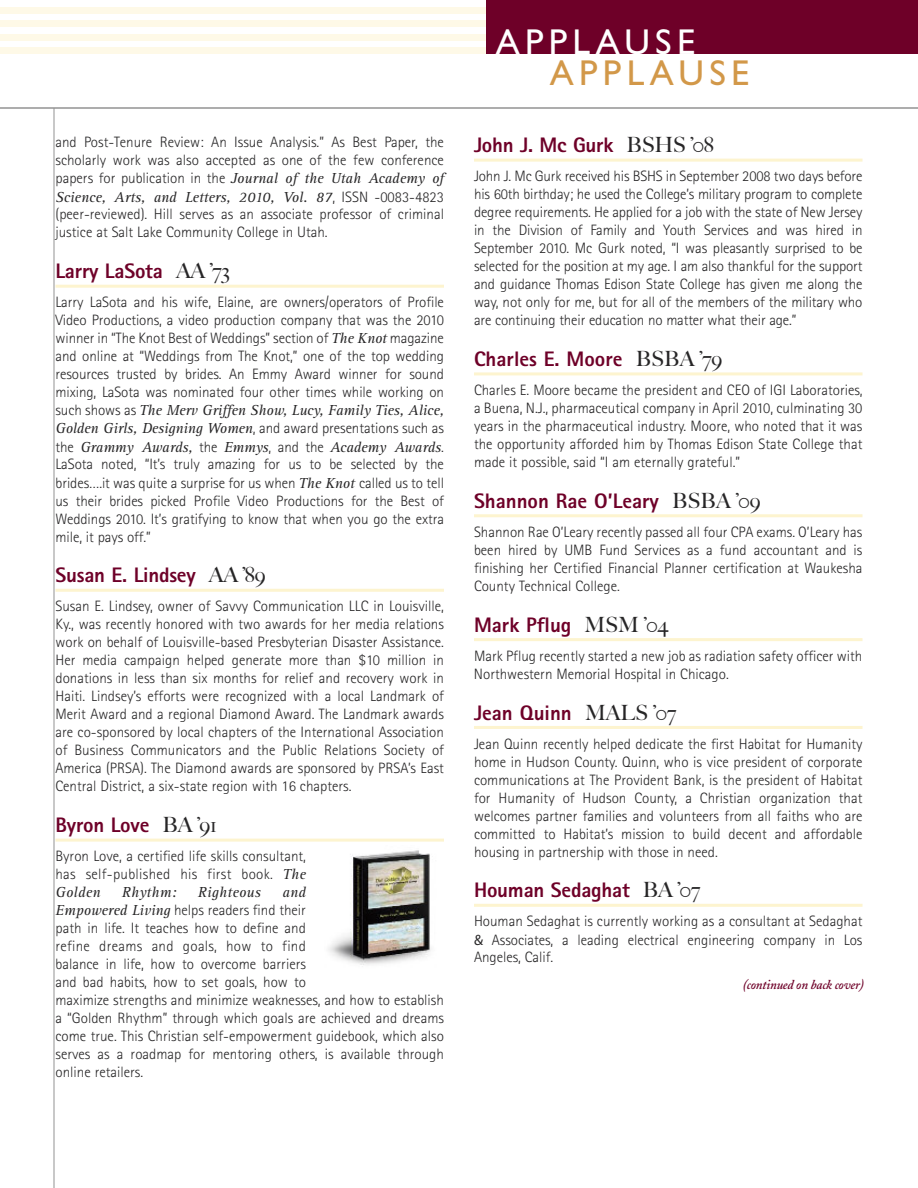
<style>
.page{position:relative;width:918px;height:1188px;background:#fff}
.page>*{position:absolute;margin:0;border:0;box-sizing:border-box;transform-origin:0 0}
.t1{font:36px "Gill Sans";letter-spacing:.15em;color:#fff}
.t2{font:36px "Gill Sans";letter-spacing:.15em;color:#d29849}
.t3{font:800 21px "Rotis Sans Serif";letter-spacing:-.01em;color:#6e0028}
.t4{font:300 15px/18px "Rotis Sans Serif";color:#272627;text-align:justify}
.t5{font:italic 15px "Rotis Serif";letter-spacing:-.005em;color:#272627}
.t6{font:italic 15px "Rotis Serif";letter-spacing:.02em;color:#272627}
.t7{font:italic 600 13.5px "Adobe Caslon";letter-spacing:-.01em;color:#6e0028;scale:.95 1}
.s1{font-family:"Rotis Serif";font-weight:400;font-style:italic}
.s2{font-family:"Rotis Sans Serif";font-weight:300;font-style:normal}
.s3{font-family:"Big Caslon";font-weight:500;color:#272627}
.s4{font-family:"Myriad Pro";font-weight:400}
</style>
<div class="page">
<hr style="left:54px;top:108px;width:1px;height:1080px;background:#939393">
<hr style="left:0;top:108px;width:918px;height:1px;background:#939393">
<div style="left:0;top:7px;width:499px;height:6px;background:#fef9e7"></div>
<div style="left:0;top:20px;width:499px;height:7px;background:#fef9e7"></div>
<div style="left:0;top:34px;width:499px;height:6px;background:#fef9e7"></div>
<div style="left:0;top:47px;width:499px;height:7px;background:#fef9e7"></div>
<div style="left:486px;top:0;width:432px;height:54px;background:#6e0028"></div>
<hr style="left:56px;top:285px;width:388px;height:3px;background:#fdf4cf">
<hr style="left:56px;top:589px;width:388px;height:3px;background:#fdf4cf">
<hr style="left:56px;top:839px;width:388px;height:3px;background:#fdf4cf">
<img style="left:328px;top:850px;width:103px;height:115px">
<hr style="left:474px;top:159px;width:388px;height:3px;background:#fdf4cf">
<hr style="left:474px;top:372px;width:388px;height:3px;background:#fdf4cf">
<hr style="left:474px;top:514px;width:388px;height:3px;background:#fdf4cf">
<hr style="left:474px;top:638px;width:388px;height:3px;background:#fdf4cf">
<hr style="left:474px;top:726px;width:388px;height:3px;background:#fdf4cf">
<hr style="left:474px;top:904px;width:388px;height:3px;background:#fdf4cf">
<p class="t4" style="left:55px;top:135px;width:390px">and Post-Tenure Review: An Issue Analysis.” As Best Paper, the scholarly work was also accepted as one of the few conference papers for publication in the <span class="s1">Journal of the Utah Academy of</span></p>
<p class="t5" style="left:56px;top:192px;width:390px">Science, Arts, and Letters, 2010, Vol. 87<span class="s2">, ISSN -0083-4823</span></p>
<p class="t4" style="left:56px;top:207px;width:390px">(peer-reviewed). Hill serves as an associate professor of criminal justice at Salt Lake Community College in Utah.</p>
<h2 class="t3" style="left:56px;top:264px;width:176px">Larry LaSota <span class="s3">AA ’73</span></h2>
<p class="t4" style="left:55px;top:295px;width:390px">Larry LaSota and his wife, Elaine, are owners/operators of Profile Video Productions, a video production company that was the 2010 winner in “The Knot Best of Weddings” section of <span class="s1">The Knot</span> magazine and online at “Weddings from The Knot,” one of the top wedding resources trusted by brides. An Emmy Award winner for sound mixing, LaSota was nominated four other times while working on</p>
<p class="t5" style="left:56px;top:405px;width:390px"><span class="s2">such shows as</span> The Merv Griffen Show, Lucy, Family Ties, Alice,</p>
<p class="t4" style="left:55px;top:421px;width:390px"><span class="s1">Golden Girls, Designing Women</span>, and award presentations such as</p>
<p class="t5" style="left:55px;top:442px;width:390px"><span class="s2">the</span> Grammy Awards, <span class="s2">the</span> Emmys<span class="s2">, and the</span> Academy Awards<span class="s2">.</span></p>
<p class="t4" style="left:55px;top:457px;width:390px">LaSota noted, “It’s truly amazing for us to be selected by the brides….it was quite a surprise for us when <span class="s1">The Knot</span> called us to tell us their brides picked Profile Video Productions for the Best of Weddings 2010. It’s gratifying to know that when you go the extra mile, it pays off.”</p>
<h2 class="t3" style="left:56px;top:568px;width:212px">Susan E. Lindsey <span class="s3">AA ’89</span></h2>
<p class="t4" style="left:56px;top:599px;width:390px">Susan E. Lindsey, owner of Savvy Communication LLC in Louisville, Ky., was recently honored with two awards for her media relations work on behalf of Louisville-based Presbyterian Disaster Assistance.<br>Her media campaign helped generate more than $10 million in donations in less than six months for relief and recovery work in Haiti. Lindsey’s efforts were recognized with a local Landmark of Merit Award and a regional Diamond Award. The Landmark awards are co-sponsored by local chapters of the International Association of Business Communicators and the Public Relations Society of America (PRSA). The Diamond awards are sponsored by PRSA’s East Central District, a six-state region with 16 chapters.</p>
<h2 class="t3" style="left:56px;top:818px;width:163px">Byron Love <span class="s3">BA ’91</span></h2>
<p class="t4" style="left:55px;top:849px;width:252px">Byron Love, a certified life skills consultant, has self-published his first book. <span class="s1">The</span></p>
<p class="t5" style="left:55px;top:887px;width:47px">Golden</p>
<p class="t5" style="left:122px;top:887px;width:56px">Rhythm:</p>
<p class="t6" style="left:198px;top:887px;width:65px">Righteous</p>
<p class="t5" style="left:282px;top:887px;width:25px">and</p>
<p class="t4" style="left:55px;top:903px;width:390px;text-align:left"><span class="s1">Empowered Living</span> helps readers find their<br>path in life. It teaches how to define and<br>refine dreams and goals, how to find<br>balance in life, how to overcome barriers<br>and bad habits, how to set goals, how to<br>maximize strengths and minimize weaknesses, and how to establish a “Golden Rhythm” through which goals are achieved and dreams come true. This Christian self-empowerment guidebook, which also serves as a roadmap for mentoring others, is available through online retailers.</p>
<h1 class="t1" style="left:496px;top:21px;width:201px">APPLAUSE</h1>
<h1 class="t2" style="left:550px;top:52px;width:201px">APPLAUSE</h1>
<h2 class="t3" style="left:474px;top:138px;width:242px">John J. Mc Gurk <span class="s3">BSHS ’08</span></h2>
<p class="t4" style="left:474px;top:169px;width:390px">John J. Mc Gurk received his BSHS in September 2008 two days before his 60th birthday; he used the College’s military program to complete degree requirements. He applied for a job with the state of New Jersey in the Division of Family and Youth Services and was hired in September 2010. Mc Gurk noted, “I was pleasantly surprised to be selected for the position at my age. I am also thankful for the support and guidance Thomas Edison State College has given me along the way, not only for me, but for all of the members of the military who are continuing their education no matter what their age.”</p>
<h2 class="t3" style="left:474px;top:352px;width:250px">Charles E. Moore <span class="s3">BSBA ’79</span></h2>
<p class="t4" style="left:474px;top:382px;width:390px">Charles E. Moore became the president and CEO of IGI Laboratories, a Buena, N.J., pharmaceutical company in April 2010, culminating 30 years in the pharmaceutical industry. Moore, who noted that it was the opportunity afforded him by Thomas Edison State College that made it possible, said “I am eternally grateful.”</p>
<h2 class="t3" style="left:474px;top:493px;width:288px">Shannon Rae O’Leary <span class="s3">BSBA ’09</span></h2>
<p class="t4" style="left:474px;top:524px;width:390px">Shannon Rae O’Leary recently passed all four CPA exams. O’Leary has been hired by UMB Fund Services as a fund accountant and is finishing her Certified Financial Planner certification at Waukesha County Technical College.</p>
<h2 class="t3" style="left:474px;top:617px;width:197px">Mark Pflug <span class="s3">MSM ’04</span></h2>
<p class="t4" style="left:474px;top:648px;width:390px">Mark Pflug recently started a new job as radiation safety officer with<br>Northwestern Memorial Hospital in Chicago.</p>
<h2 class="t3" style="left:474px;top:705px;width:204px">Jean Quinn <span class="s3">MALS ’07</span></h2>
<p class="t4" style="left:474px;top:736px;width:390px">Jean Quinn recently helped dedicate the first Habitat for Humanity home in Hudson County. Quinn, who is vice president of corporate communications at The Provident Bank, is the president of Habitat for Humanity of Hudson County, a Christian organization that welcomes partner families and volunteers from all faiths who are committed to Habitat’s mission to build decent and affordable housing in partnership with those in need.</p>
<h2 class="t3" style="left:474px;top:883px;width:228px">Houman Sedaghat <span class="s3">BA ’07</span></h2>
<p class="t4" style="left:474px;top:913px;width:390px;line-height:18.9px">Houman Sedaghat is currently working as a consultant at Sedaghat <span class="s4">&amp;</span> Associates, a leading electrical engineering company in Los</p>
<p class="t4" style="left:474px;top:950px;width:81px">Angeles, Calif.</p>
<p class="t7" style="left:743px;top:980px;width:129px">(continued on back cover)</p>
</div>
